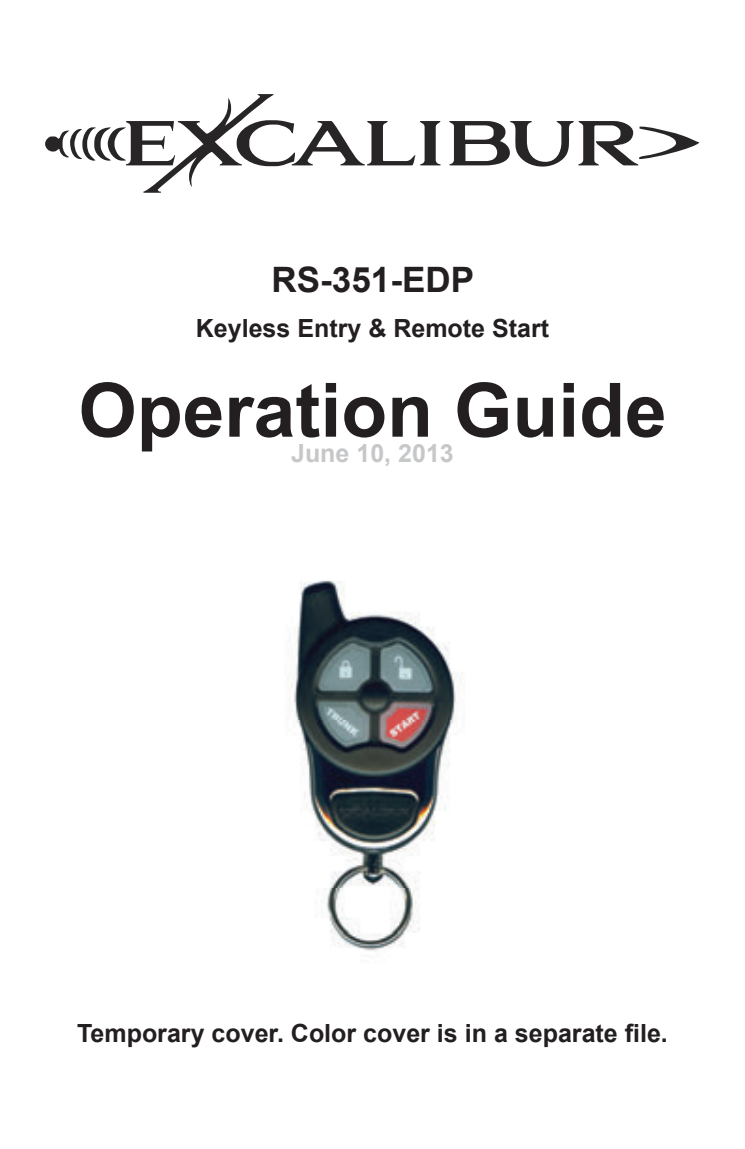
<style>
.page{position:relative;width:745px;height:1149px;background:#fff}
.page>*{position:absolute;margin:0;border:0;box-sizing:border-box;transform-origin:0 0}
.t1{font:700 75px "Arial";color:#231f20}
.t2{font:700 35px "Arial";color:#231f20}
.t3{font:700 25px "Arial";color:#231f20}
.t4{font:700 25px "Arial";color:#c6c7c9}
</style>
<div class="page">
<svg style="left:45px;top:94px;width:395px;height:99px"></svg>
<svg style="left:449px;top:121px;width:250px;height:45px"></svg>
<img style="left:287px;top:580px;width:176px;height:371px">
<h2 class="t2" style="left:271px;top:256px;width:204px">RS-351-eDP</h2>
<p class="t3" style="left:196px;top:311px;width:354px">Keyless entry &amp; Remote Start</p>
<h1 class="t1" style="left:78px;top:360px;width:589px">Operation guide</h1>
<p class="t4" style="left:291px;top:436px;width:164px">June 10, 2013</p>
<p class="t3" style="left:77px;top:1016px;width:592px">Temporary cover. Color cover is in a separate file.</p>
</div>
